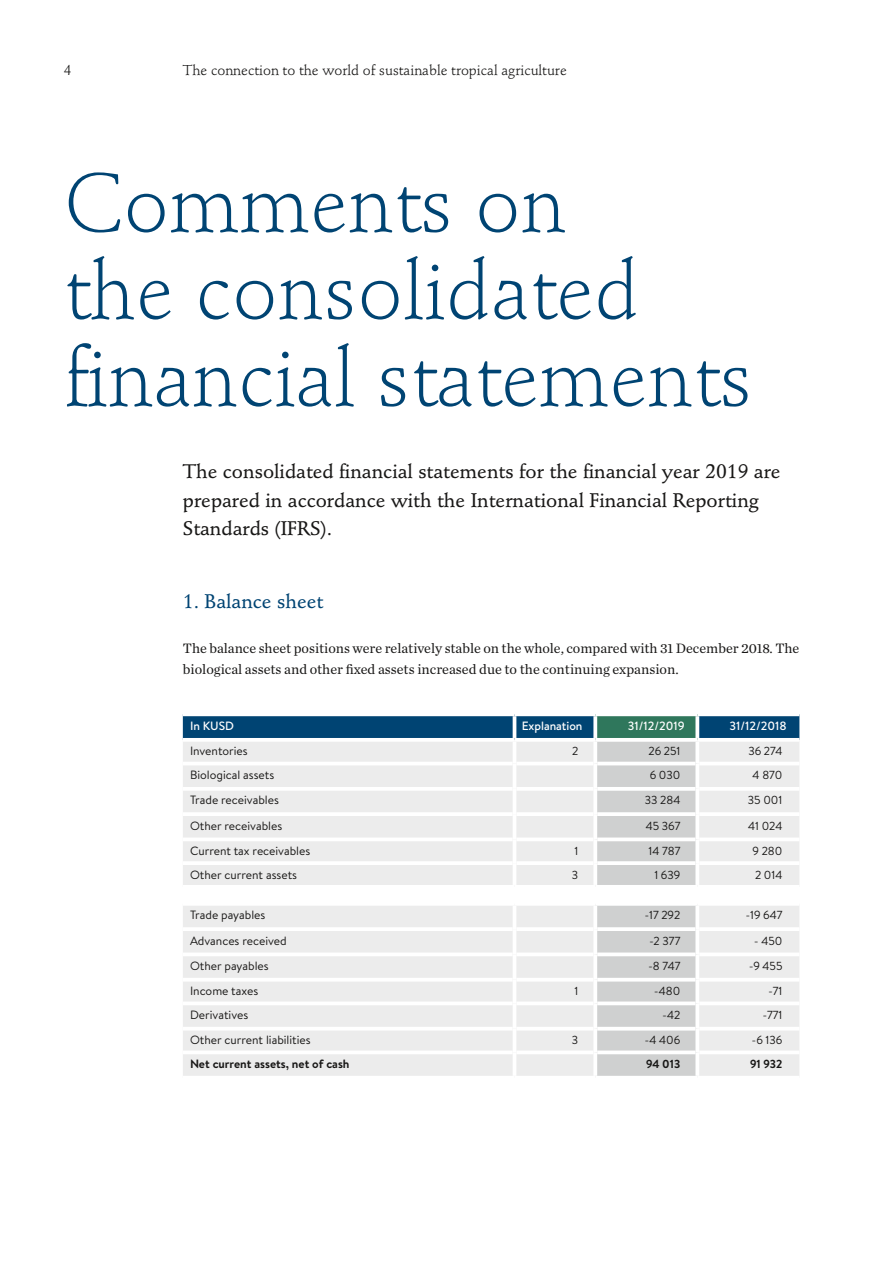
<style>
.page{position:relative;width:893px;height:1263px;background:#fff}
.page>*{position:absolute;margin:0;border:0;box-sizing:border-box;transform-origin:0 0}
.t1{font:300 82.5px/87px "Stempel Schneidler Std";color:#004473}
.t2{font:500 19.5px/28.5px "Stempel Schneidler Std";color:#181716}
.t3{font:500 19.5px "Stempel Schneidler Std";color:#004473}
.t4{font:14.25px/21px "Chronicle Text G1";color:#181716}
.t5{font:14.25px "Stempel Schneidler Std";color:#181716}
.t6{font:12px "Brandon Text";color:#181716}
.t7{font:12px "Brandon Grotesque";color:#181716}
.t8{font:500 12px "Brandon Text";color:#fff}
.t9{font:700 12px "Brandon Text";color:#181716}
.t10{font:700 12px "Brandon Grotesque";color:#181716}
</style>
<div class="page">
<svg style="left:183px;top:716px;width:616px;height:360px;background:#d8dde0"></svg>
<hr style="left:183px;top:738px;width:331px;height:4px;background:#fff">
<hr style="left:514px;top:738px;width:81px;height:4px;background:#fff">
<svg style="left:595px;top:738px;width:102px;height:4px"></svg>
<hr style="left:697px;top:738px;width:102px;height:4px;background:#fff">
<hr style="left:183px;top:762px;width:330px;height:3px;background:#fff">
<hr style="left:516px;top:762px;width:77px;height:3px;background:#fff">
<hr style="left:597px;top:762px;width:98px;height:3px;background:#fff">
<hr style="left:699px;top:762px;width:100px;height:3px;background:#fff">
<hr style="left:183px;top:787px;width:330px;height:4px;background:#fff">
<hr style="left:516px;top:787px;width:77px;height:4px;background:#fff">
<svg style="left:597px;top:787px;width:98px;height:4px"></svg>
<hr style="left:699px;top:787px;width:100px;height:4px;background:#fff">
<hr style="left:183px;top:812px;width:330px;height:4px;background:#fff">
<hr style="left:516px;top:812px;width:77px;height:4px;background:#fff">
<svg style="left:597px;top:812px;width:98px;height:4px"></svg>
<hr style="left:699px;top:812px;width:100px;height:4px;background:#fff">
<hr style="left:183px;top:837px;width:330px;height:4px;background:#fff">
<hr style="left:516px;top:837px;width:77px;height:4px;background:#fff">
<svg style="left:597px;top:837px;width:98px;height:4px"></svg>
<hr style="left:699px;top:837px;width:100px;height:4px;background:#fff">
<hr style="left:183px;top:861px;width:330px;height:4px;background:#fff">
<hr style="left:516px;top:861px;width:77px;height:4px;background:#fff">
<svg style="left:597px;top:861px;width:98px;height:4px"></svg>
<hr style="left:699px;top:861px;width:100px;height:4px;background:#fff">
<hr style="left:183px;top:885px;width:331px;height:4px;background:#fff">
<hr style="left:514px;top:885px;width:81px;height:4px;background:#fff">
<hr style="left:595px;top:885px;width:102px;height:4px;background:#fff">
<hr style="left:697px;top:885px;width:102px;height:4px;background:#fff">
<hr style="left:183px;top:902px;width:331px;height:4px;background:#fff">
<hr style="left:514px;top:902px;width:81px;height:4px;background:#fff">
<svg style="left:595px;top:902px;width:102px;height:4px"></svg>
<hr style="left:697px;top:902px;width:102px;height:4px;background:#fff">
<hr style="left:183px;top:927px;width:330px;height:4px;background:#fff">
<hr style="left:516px;top:927px;width:77px;height:4px;background:#fff">
<svg style="left:597px;top:927px;width:98px;height:4px"></svg>
<hr style="left:699px;top:927px;width:100px;height:4px;background:#fff">
<hr style="left:183px;top:952px;width:330px;height:4px;background:#fff">
<hr style="left:516px;top:952px;width:77px;height:4px;background:#fff">
<svg style="left:597px;top:952px;width:98px;height:4px"></svg>
<hr style="left:699px;top:952px;width:100px;height:4px;background:#fff">
<hr style="left:183px;top:978px;width:330px;height:3px;background:#fff">
<hr style="left:516px;top:978px;width:77px;height:3px;background:#fff">
<hr style="left:597px;top:978px;width:98px;height:3px;background:#fff">
<hr style="left:699px;top:978px;width:100px;height:3px;background:#fff">
<hr style="left:183px;top:1001px;width:330px;height:4px;background:#fff">
<hr style="left:516px;top:1001px;width:77px;height:4px;background:#fff">
<svg style="left:597px;top:1001px;width:98px;height:4px"></svg>
<hr style="left:699px;top:1001px;width:100px;height:4px;background:#fff">
<hr style="left:183px;top:1027px;width:330px;height:3px;background:#fff">
<hr style="left:516px;top:1027px;width:77px;height:3px;background:#fff">
<hr style="left:597px;top:1027px;width:98px;height:3px;background:#fff">
<hr style="left:699px;top:1027px;width:100px;height:3px;background:#fff">
<hr style="left:183px;top:1050px;width:330px;height:4px;background:#fff">
<hr style="left:516px;top:1050px;width:77px;height:4px;background:#fff">
<svg style="left:597px;top:1050px;width:98px;height:4px"></svg>
<hr style="left:699px;top:1050px;width:100px;height:4px;background:#fff">
<hr style="left:513px;top:716px;width:3px;height:22px;background:#fff">
<svg style="left:593px;top:716px;width:4px;height:22px"></svg>
<svg style="left:695px;top:716px;width:4px;height:22px"></svg>
<hr style="left:513px;top:742px;width:3px;height:21px;background:#fff">
<hr style="left:593px;top:742px;width:4px;height:21px;background:#fff">
<svg style="left:695px;top:742px;width:4px;height:21px"></svg>
<hr style="left:513px;top:763px;width:3px;height:26px;background:#fff">
<hr style="left:593px;top:763px;width:4px;height:26px;background:#fff">
<svg style="left:695px;top:763px;width:4px;height:26px"></svg>
<hr style="left:513px;top:789px;width:3px;height:25px;background:#fff">
<hr style="left:593px;top:789px;width:4px;height:25px;background:#fff">
<svg style="left:695px;top:789px;width:4px;height:25px"></svg>
<hr style="left:513px;top:814px;width:3px;height:25px;background:#fff">
<hr style="left:593px;top:814px;width:4px;height:25px;background:#fff">
<svg style="left:695px;top:814px;width:4px;height:25px"></svg>
<hr style="left:513px;top:839px;width:3px;height:24px;background:#fff">
<hr style="left:593px;top:839px;width:4px;height:24px;background:#fff">
<svg style="left:695px;top:839px;width:4px;height:24px"></svg>
<hr style="left:513px;top:863px;width:3px;height:22px;background:#fff">
<hr style="left:593px;top:863px;width:4px;height:22px;background:#fff">
<svg style="left:695px;top:863px;width:4px;height:22px"></svg>
<hr style="left:513px;top:906px;width:3px;height:23px;background:#fff">
<hr style="left:593px;top:906px;width:4px;height:23px;background:#fff">
<svg style="left:695px;top:906px;width:4px;height:23px"></svg>
<hr style="left:513px;top:929px;width:3px;height:25px;background:#fff">
<hr style="left:593px;top:929px;width:4px;height:25px;background:#fff">
<svg style="left:695px;top:929px;width:4px;height:25px"></svg>
<hr style="left:513px;top:954px;width:3px;height:26px;background:#fff">
<hr style="left:593px;top:954px;width:4px;height:26px;background:#fff">
<svg style="left:695px;top:954px;width:4px;height:26px"></svg>
<hr style="left:513px;top:980px;width:3px;height:23px;background:#fff">
<hr style="left:593px;top:980px;width:4px;height:23px;background:#fff">
<svg style="left:695px;top:980px;width:4px;height:23px"></svg>
<hr style="left:513px;top:1003px;width:3px;height:26px;background:#fff">
<hr style="left:593px;top:1003px;width:4px;height:26px;background:#fff">
<svg style="left:695px;top:1003px;width:4px;height:26px"></svg>
<hr style="left:513px;top:1029px;width:3px;height:23px;background:#fff">
<hr style="left:593px;top:1029px;width:4px;height:23px;background:#fff">
<svg style="left:695px;top:1029px;width:4px;height:23px"></svg>
<hr style="left:513px;top:1052px;width:3px;height:24px;background:#fff">
<hr style="left:593px;top:1052px;width:4px;height:24px;background:#fff">
<svg style="left:695px;top:1052px;width:4px;height:24px"></svg>
<p class="t5" style="left:64px;top:61px;width:9px">4</p>
<p class="t5" style="left:183px;top:61px;width:385px">The connection to the world of sustainable tropical agriculture</p>
<h1 class="t1" style="left:64px;top:161px;width:690px">Comments on<br>the consolidated financial statements</h1>
<h2 class="t2" style="left:183px;top:458px;width:599px">The consolidated financial statements for the financial year 2019 are prepared in accordance with the International Financial Reporting<br>Standards (IFRS).</h2>
<h2 class="t3" style="left:183px;top:589px;width:142px">1. Balance sheet</h2>
<p class="t4" style="left:183px;top:637px;width:618px">The balance sheet positions were relatively stable on the whole, compared with 31 December 2018. The biological assets and other fixed assets increased due to the continuing expansion.</p>
<p class="t8" style="left:190px;top:717px;width:46px">In KUSD</p>
<p class="t8" style="left:522px;top:717px;width:62px">Explanation</p>
<p class="t8" style="left:628px;top:717px;width:58px">31/12/2019</p>
<p class="t8" style="left:729px;top:717px;width:59px">31/12/2018</p>
<p class="t6" style="left:190px;top:743px;width:59px">Inventories</p>
<p class="t7" style="left:572px;top:743px;width:8px">2</p>
<p class="t7" style="left:648px;top:743px;width:33px">26 251</p>
<p class="t7" style="left:748px;top:743px;width:36px">36 274</p>
<p class="t6" style="left:190px;top:767px;width:86px">Biological assets</p>
<p class="t7" style="left:650px;top:767px;width:32px">6 030</p>
<p class="t7" style="left:753px;top:767px;width:31px">4 870</p>
<p class="t6" style="left:190px;top:792px;width:90px">Trade receivables</p>
<p class="t7" style="left:645px;top:792px;width:37px">33 284</p>
<p class="t7" style="left:748px;top:792px;width:36px">35 001</p>
<p class="t6" style="left:190px;top:817px;width:94px">Other receivables</p>
<p class="t7" style="left:646px;top:817px;width:36px">45 367</p>
<p class="t7" style="left:748px;top:817px;width:36px">41 024</p>
<p class="t6" style="left:190px;top:843px;width:122px">Current tax receivables</p>
<p class="t7" style="left:574px;top:843px;width:5px">1</p>
<p class="t7" style="left:648px;top:843px;width:33px">14 787</p>
<p class="t7" style="left:752px;top:843px;width:31px">9 280</p>
<p class="t6" style="left:190px;top:866px;width:109px">Other current assets</p>
<p class="t7" style="left:572px;top:866px;width:8px">3</p>
<p class="t7" style="left:654px;top:866px;width:27px">1 639</p>
<p class="t7" style="left:755px;top:866px;width:29px">2 014</p>
<p class="t6" style="left:190px;top:907px;width:77px">Trade payables</p>
<p class="t7" style="left:644px;top:907px;width:37px">-17 292</p>
<p class="t7" style="left:745px;top:907px;width:38px">-19 647</p>
<p class="t6" style="left:190px;top:932px;width:98px">Advances received</p>
<p class="t7" style="left:649px;top:932px;width:33px">-2 377</p>
<p class="t7" style="left:754px;top:932px;width:30px">- 450</p>
<p class="t6" style="left:190px;top:958px;width:80px">Other payables</p>
<p class="t7" style="left:648px;top:958px;width:34px">-8 747</p>
<p class="t7" style="left:749px;top:958px;width:35px">-9 455</p>
<p class="t6" style="left:190px;top:983px;width:70px">Income taxes</p>
<p class="t7" style="left:574px;top:983px;width:5px">1</p>
<p class="t7" style="left:654px;top:983px;width:28px">-480</p>
<p class="t7" style="left:768px;top:983px;width:16px">-71</p>
<p class="t6" style="left:190px;top:1007px;width:60px">Derivatives</p>
<p class="t7" style="left:662px;top:1007px;width:20px">-42</p>
<p class="t7" style="left:762px;top:1007px;width:21px">-771</p>
<p class="t6" style="left:190px;top:1032px;width:122px">Other current liabilities</p>
<p class="t7" style="left:572px;top:1032px;width:8px">3</p>
<p class="t7" style="left:645px;top:1032px;width:37px">-4 406</p>
<p class="t7" style="left:752px;top:1032px;width:32px">-6 136</p>
<p class="t9" style="left:190px;top:1055px;width:161px">Net current assets, net of cash</p>
<p class="t10" style="left:646px;top:1055px;width:36px">94 013</p>
<p class="t10" style="left:750px;top:1055px;width:34px">91 932</p>
</div>
